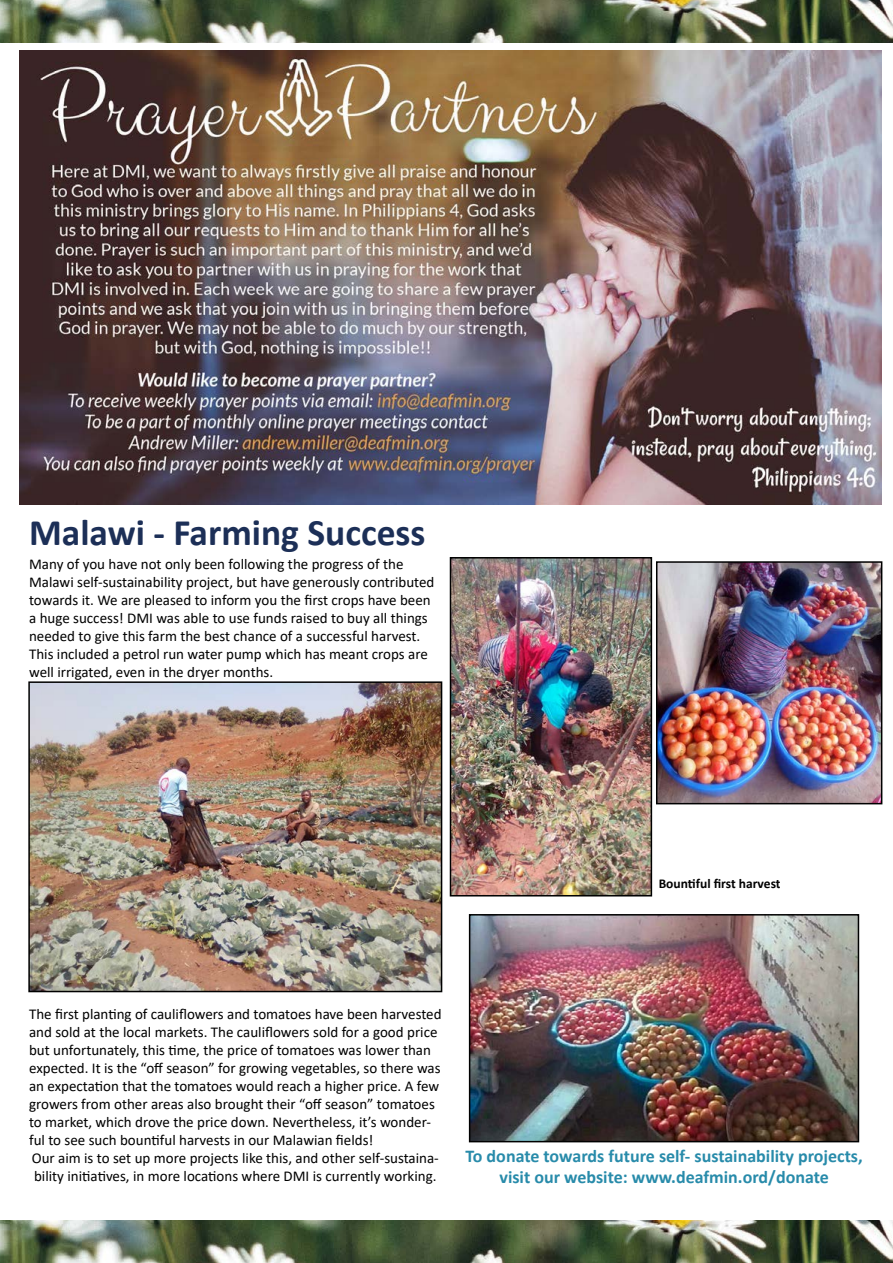
<style>
.page{position:relative;width:893px;height:1263px;background:#fff}
.page>*{position:absolute;margin:0;border:0;box-sizing:border-box;transform-origin:0 0}
.t1{font:700 37.5px "Calibri";color:#1c2f57}
.t2{font:700 18px/21.6px "Calibri";color:#288baa;text-align:center}
.t3{font:15px/18px "Calibri";color:#000}
.t4{font:700 13.5px "Calibri";color:#000}
</style>
<div class="page">
<img style="left:1px;top:0;width:892px;height:43px">
<img style="left:0;top:1221px;width:893px;height:42px">
<img style="left:19px;top:51px;width:863px;height:454px">
<img style="left:31px;top:684px;width:408px;height:305px">
<div style="left:28px;top:681px;width:414px;height:311px;border:2px solid #000"></div>
<img style="left:453px;top:560px;width:196px;height:333px">
<div style="left:450px;top:557px;width:202px;height:339px;border:2px solid #000"></div>
<img style="left:659px;top:564px;width:220px;height:237px">
<div style="left:656px;top:561px;width:226px;height:243px;border:2px solid #000"></div>
<img style="left:472px;top:917px;width:384px;height:222px">
<div style="left:469px;top:914px;width:390px;height:228px;border:2px solid #000"></div>
<h1 class="t1" style="left:29px;top:506px;width:398px">Malawi - Farming Success</h1>
<p class="t3" style="left:29px;top:554px;width:407px">Many of you have not only been following the progress of the Malawi self-sustainability project, but have generously contributed towards it. We are pleased to inform you the first crops have been a huge success! DMI was able to use funds raised to buy all things needed to give this farm the best chance of a successful harvest.<br>This included a petrol run water pump which has meant crops are well irrigated, even in the dryer months.</p>
<p class="t4" style="left:659px;top:873px;width:123px">Bountiful first harvest</p>
<p class="t3" style="left:29px;top:1004px;width:414px">The first planting of cauliflowers and tomatoes have been harvested</p>
<p class="t3" style="left:29px;top:1022px;width:410px">and sold at the local markets. The cauliflowers sold for a good price</p>
<p class="t3" style="left:29px;top:1040px;width:403px">but unfortunately, this time, the price of tomatoes was lower than</p>
<p class="t3" style="left:29px;top:1058px;width:413px">expected. It is the “off season” for growing vegetables, so there was</p>
<p class="t3" style="left:29px;top:1076px;width:411px">an expectation that the tomatoes would reach a higher price. A few</p>
<p class="t3" style="left:29px;top:1094px;width:407px">growers from other areas also brought their “off season” tomatoes</p>
<p class="t3" style="left:29px;top:1112px;width:404px">to market, which drove the price down. Nevertheless, it’s wonder-</p>
<p class="t3" style="left:29px;top:1130px;width:346px">ful to see such bountiful harvests in our Malawian fields!</p>
<p class="t3" style="left:32px;top:1148px;width:409px">Our aim is to set up more projects like this, and other self-sustaina-</p>
<p class="t3" style="left:34px;top:1166px;width:404px">bility initiatives, in more locations where DMI is currently working.</p>
<p class="t2" style="left:465px;top:1145px;width:399px">To donate towards future self- sustainability projects, visit our website: www.deafmin.ord/donate</p>
</div>
